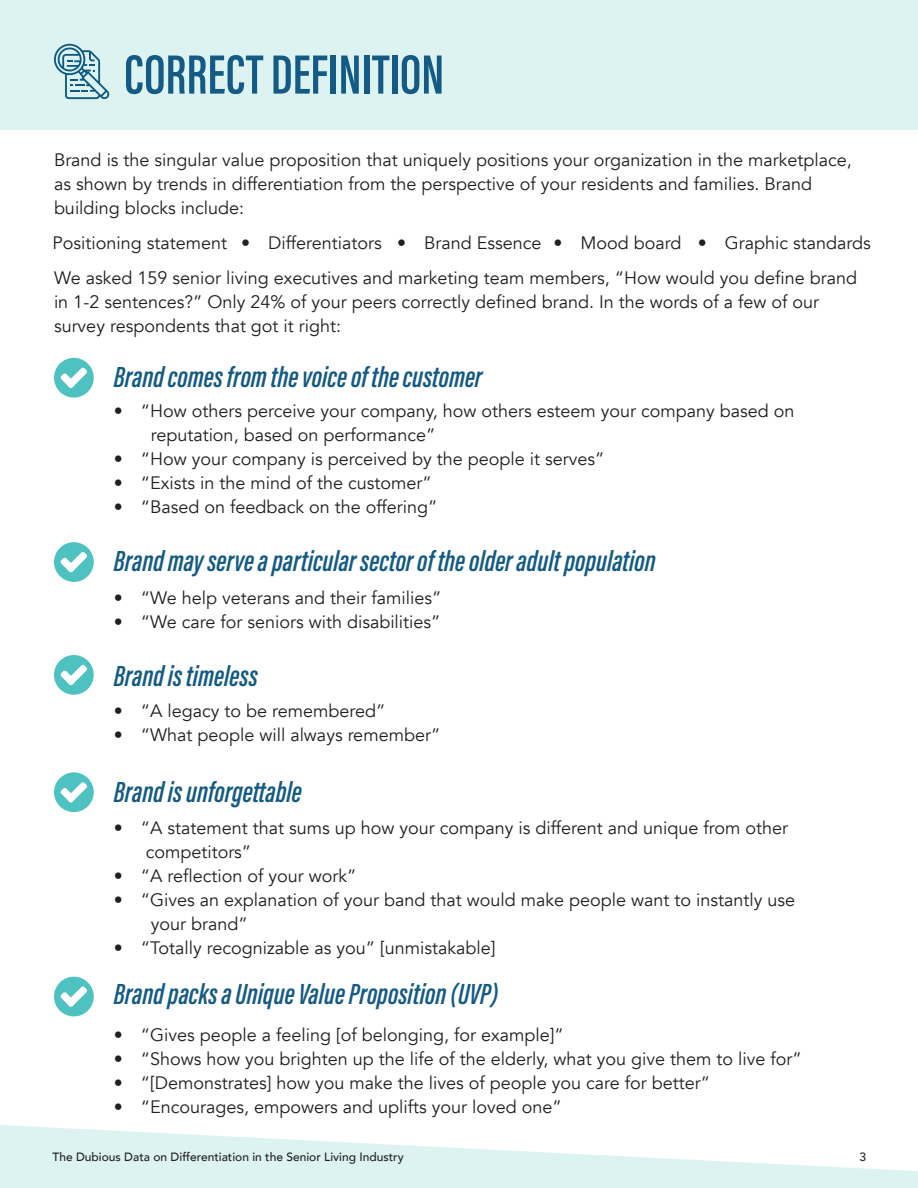
<style>
.page{position:relative;width:918px;height:1188px;background:#fff}
.page>*{position:absolute;margin:0;border:0;box-sizing:border-box;transform-origin:0 0}
.t1{font:600 57px "Acumin Pro Extra Cond";color:#135a84}
.t2{font:italic 600 30px "Acumin Pro Extra Cond";color:#135a84}
.t3{font:18px/24px "Avenir";color:#231f20}
.t4{font:500 12px "Avenir";color:#231f20}
</style>
<div class="page">
<svg style="left:0;top:1125px;width:918px;height:63px;fill:#dcf3f2"></svg>
<div style="left:0;top:0;width:918px;height:130px;background:#dcf3f2"></div>
<svg style="left:54px;top:44px;width:55px;height:55px"></svg>
<svg style="left:54px;top:358px;width:40px;height:40px"></svg>
<svg style="left:54px;top:542px;width:40px;height:40px"></svg>
<svg style="left:54px;top:655px;width:40px;height:40px"></svg>
<svg style="left:54px;top:772px;width:40px;height:40px"></svg>
<svg style="left:54px;top:977px;width:40px;height:39px"></svg>
<h1 class="t1" style="left:124px;top:40px;width:322px">CORRECT DEFINITION</h1>
<p class="t3" style="left:54px;top:149px;width:799px">Brand is the singular value proposition that uniquely positions your organization in the marketplace, as shown by trends in differentiation from the perspective of your residents and families. Brand building blocks include:</p>
<p class="t3" style="left:52px;top:232px;width:820px">Positioning statement • Differentiators • Brand Essence • Mood board • Graphic standards</p>
<p class="t3" style="left:54px;top:266px;width:805px">We asked 159 senior living executives and marketing team members, “How would you define brand in 1-2 sentences?” Only 24% of your peers correctly defined brand. In the words of a few of our survey respondents that got it right:</p>
<h2 class="t2" style="left:114px;top:359px;width:370px">Brand comes from the voice of the customer</h2>
<p class="t3" style="left:151px;top:400px;width:645px;text-indent:-37px">• “How others perceive your company, how others esteem your company based on reputation, based on performance”</p>
<p class="t3" style="left:114px;top:448px;width:492px">• “How your company is perceived by the people it serves”</p>
<p class="t3" style="left:114px;top:472px;width:319px">• “Exists in the mind of the customer”</p>
<p class="t3" style="left:114px;top:496px;width:325px">• “Based on feedback on the offering”</p>
<h2 class="t2" style="left:114px;top:543px;width:544px">Brand may serve a particular sector of the older adult population</h2>
<p class="t3" style="left:114px;top:586px;width:329px">• “We help veterans and their families”</p>
<p class="t3" style="left:114px;top:610px;width:328px">• “We care for seniors with disabilities”</p>
<h2 class="t2" style="left:114px;top:657px;width:146px">Brand is timeless</h2>
<p class="t3" style="left:114px;top:699px;width:273px">• “A legacy to be remembered”</p>
<p class="t3" style="left:114px;top:723px;width:328px">• “What people will always remember”</p>
<h2 class="t2" style="left:114px;top:773px;width:190px">Brand is unforgettable</h2>
<p class="t3" style="left:146px;top:816px;width:644px;text-indent:-32px">• “A statement that sums up how your company is different and unique from other competitors”</p>
<p class="t3" style="left:114px;top:864px;width:244px">• “A reflection of your work”</p>
<p class="t3" style="left:151px;top:888px;width:646px;text-indent:-37px">• “Gives an explanation of your band that would make people want to instantly use your brand”</p>
<p class="t3" style="left:114px;top:936px;width:383px">• “Totally recognizable as you” [unmistakable]</p>
<h2 class="t2" style="left:114px;top:976px;width:386px">Brand packs a Unique Value Proposition (UVP)</h2>
<p class="t3" style="left:114px;top:1023px;width:452px">• “Gives people a feeling [of belonging, for example]”</p>
<p class="t3" style="left:114px;top:1047px;width:690px">• “Shows how you brighten up the life of the elderly, what you give them to live for”</p>
<p class="t3" style="left:114px;top:1071px;width:598px">• “[Demonstrates] how you make the lives of people you care for better”</p>
<p class="t3" style="left:114px;top:1095px;width:450px">• “Encourages, empowers and uplifts your loved one”</p>
<p class="t4" style="left:52px;top:1146px;width:353px">The Dubious Data on Differentiation in the Senior Living Industry</p>
<p class="t4" style="left:859px;top:1146px;width:8px">3</p>
</div>
